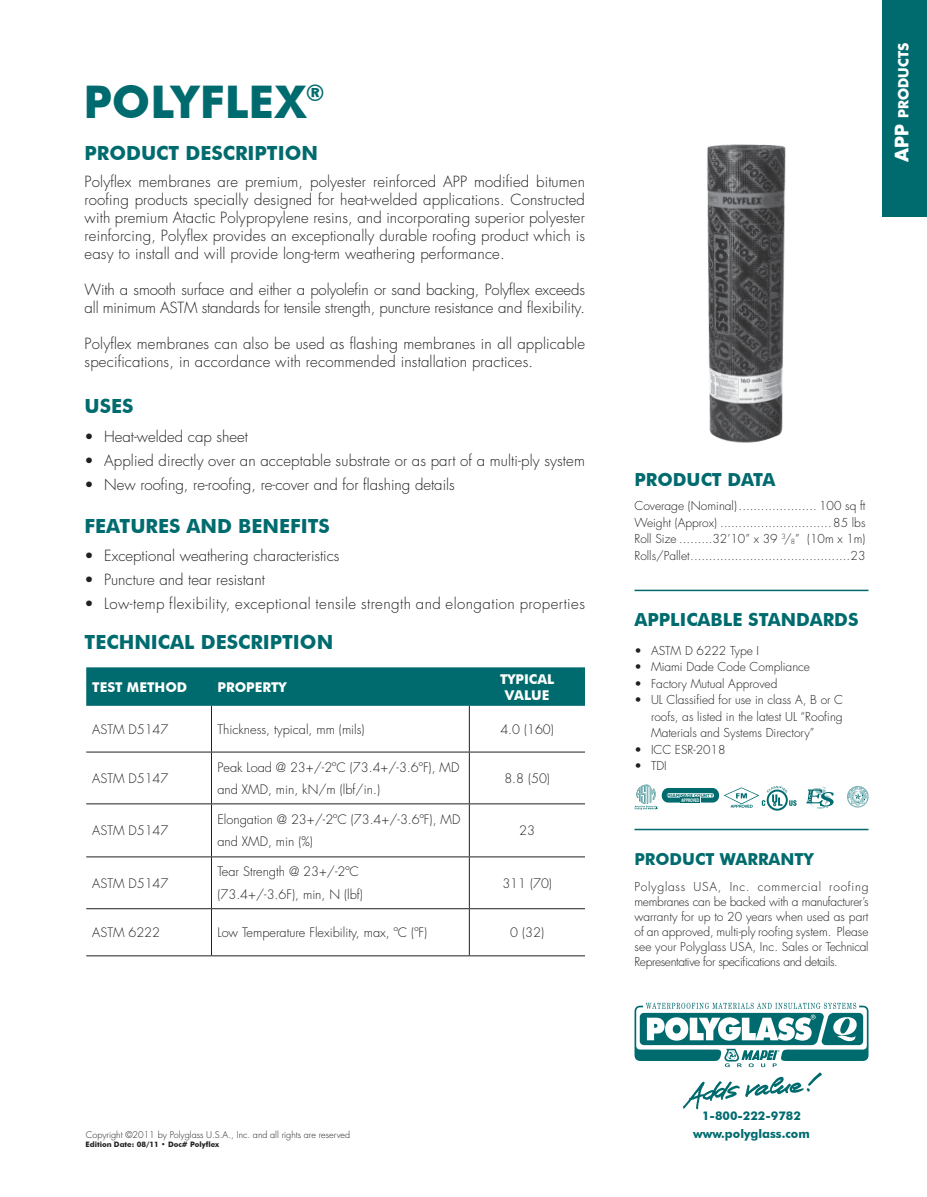
<style>
.page{position:relative;width:927px;height:1197px;background:#fff}
.page>*{position:absolute;margin:0;border:0;box-sizing:border-box;transform-origin:0 0}
.Normale{font:700 45px "Futura BT";color:#006b6e}
.t1{font:700 19.5px "Futura BT";color:#006b6e}
.t2{font:700 18px "Futura BT";color:#006b6e}
.t3{font:700 16.5px "Futura BT";color:#006b6e}
.t4{font:300 15px/18px "Futura";letter-spacing:.01em;color:#231f20;text-align:justify}
.t5{font:300 15px/18px "Futura";letter-spacing:-.01em;color:#231f20}
.t6{font:300 15px "Futura";letter-spacing:.03em;color:#231f20}
.t7{font:700 13.5px "Futura BT";color:#fff}
.t8{font:700 13.5px "Futura";color:#fff}
.Normale-2{font:300 12.75px/22.5px "Futura";color:#231f20}
.t9{font:300 12px/15px "Futura";color:#231f20;text-align:justify}
.t10{font:700 12px "Futura BT";color:#006b6e}
.t11{font:300 9px "Futura";color:#231f20}
.t12{font:700 7.5px "Futura BT";color:#231f20}
.t13{font:700 5.1px "Gill Sans";color:#fff;scale:.61 1}
.t14{font:700 4.35px "Gill Sans";color:#006b6e}
.s1{font-size:18px}
</style>
<div class="page">
<img style="left:707px;top:144px;width:79px;height:299px">
<div style="left:86px;top:667px;width:499px;height:39px;background:#006b6e"></div>
<hr style="left:86px;top:752px;width:126px;height:1px;background:#231f20">
<hr style="left:212px;top:752px;width:257px;height:1px;background:#231f20">
<hr style="left:469px;top:752px;width:116px;height:1px;background:#231f20">
<hr style="left:86px;top:803px;width:126px;height:1px;background:#231f20">
<hr style="left:212px;top:803px;width:257px;height:1px;background:#231f20">
<hr style="left:469px;top:803px;width:116px;height:1px;background:#231f20">
<hr style="left:86px;top:857px;width:126px;height:1px;background:#231f20">
<hr style="left:212px;top:857px;width:257px;height:1px;background:#231f20">
<hr style="left:469px;top:857px;width:116px;height:1px;background:#231f20">
<hr style="left:86px;top:908px;width:126px;height:1px;background:#231f20">
<hr style="left:212px;top:908px;width:257px;height:1px;background:#231f20">
<hr style="left:469px;top:908px;width:116px;height:1px;background:#231f20">
<hr style="left:86px;top:955px;width:126px;height:1px;background:#231f20">
<hr style="left:212px;top:955px;width:257px;height:1px;background:#231f20">
<hr style="left:469px;top:955px;width:116px;height:1px;background:#231f20">
<hr style="left:211px;top:706px;width:1px;height:46px;background:#231f20">
<hr style="left:469px;top:706px;width:1px;height:46px;background:#231f20">
<hr style="left:211px;top:752px;width:1px;height:51px;background:#231f20">
<hr style="left:469px;top:752px;width:1px;height:51px;background:#231f20">
<hr style="left:211px;top:804px;width:1px;height:53px;background:#231f20">
<hr style="left:469px;top:804px;width:1px;height:53px;background:#231f20">
<hr style="left:211px;top:857px;width:1px;height:51px;background:#231f20">
<hr style="left:469px;top:857px;width:1px;height:51px;background:#231f20">
<hr style="left:211px;top:909px;width:1px;height:46px;background:#231f20">
<hr style="left:469px;top:909px;width:1px;height:46px;background:#231f20">
<hr style="left:634px;top:590px;width:234px;height:1px;background:#006b6e">
<hr style="left:634px;top:829px;width:234px;height:1px;background:#006b6e">
<svg style="left:847px;top:786px;width:22px;height:21px"></svg>
<svg style="left:806px;top:786px;width:28px;height:23px"></svg>
<div style="left:882px;top:0;width:45px;height:216px;background:#006b6e"></div>
<svg style="left:683px;top:1073px;width:139px;height:37px"></svg>
<svg style="left:635px;top:1003px;width:234px;height:64px"></svg>
<svg style="left:634px;top:785px;width:163px;height:26px"></svg>
<p class="Normale" style="left:83px;top:75px;width:243px">POLYFLEX<sup>®</sup></p>
<p class="t1" style="left:85px;top:142px;width:235px">PRODUCT DESCRIPTION</p>
<p class="t4" style="left:85px;top:173px;width:502px">Polyflex membranes are premium, polyester reinforced APP modified bitumen roofing products specially designed for heat-welded applications. Constructed with premium Atactic Polypropylene resins, and incorporating superior polyester reinforcing, Polyflex provides an exceptionally durable roofing product which is easy to install and will provide long-term weathering performance.</p>
<p class="t5" style="left:85px;top:281px;width:502px">With a smooth surface and either a polyolefin or sand backing, Polyflex exceeds all minimum ASTM standards for tensile strength, puncture resistance and flexibility.</p>
<p class="t4" style="left:85px;top:335px;width:502px">Polyflex membranes can also be used as flashing membranes in all applicable specifications, in accordance with recommended installation practices.</p>
<p class="t1" style="left:85px;top:394px;width:50px">USES</p>
<p class="t4" style="left:85px;top:428px;width:165px">• Heat-welded cap sheet</p>
<p class="t4" style="left:85px;top:452px;width:502px">• Applied directly over an acceptable substrate or as part of a multi-ply system</p>
<p class="t4" style="left:85px;top:476px;width:372px">• New roofing, re-roofing, re-cover and for flashing details</p>
<p class="t1" style="left:85px;top:514px;width:247px">FEATURES AND BENEFITS</p>
<p class="t4" style="left:85px;top:547px;width:256px">• Exceptional weathering characteristics</p>
<p class="t4" style="left:85px;top:571px;width:182px">• Puncture and tear resistant</p>
<p class="t6" style="left:85px;top:595px;width:502px">• Low-temp flexibility, exceptional tensile strength and elongation properties</p>
<p class="t1" style="left:85px;top:631px;width:250px">TECHNICAL DESCRIPTION</p>
<p class="t7" style="left:92px;top:679px;width:96px">TEST METHOD</p>
<p class="t7" style="left:218px;top:679px;width:71px">PROPERTY</p>
<p class="t7" style="left:500px;top:671px;width:56px">TYPICAL</p>
<p class="t7" style="left:505px;top:687px;width:46px">VALUE</p>
<p class="Normale-2" style="left:92px;top:718px;width:78px">ASTM D5147</p>
<p class="Normale-2" style="left:218px;top:718px;width:149px">Thickness, typical, mm (mils)</p>
<p class="Normale-2" style="left:500px;top:718px;width:55px">4.0 (160)</p>
<p class="Normale-2" style="left:92px;top:767px;width:78px">ASTM D5147</p>
<p class="Normale-2" style="left:218px;top:756px;width:243px">Peak Load @ 23+/-2ºC (73.4+/-3.6ºF), MD and XMD, min, kN/m (lbf/in.)</p>
<p class="Normale-2" style="left:504px;top:767px;width:47px">8.8 (50)</p>
<p class="Normale-2" style="left:92px;top:820px;width:78px">ASTM D5147</p>
<p class="Normale-2" style="left:218px;top:808px;width:244px">Elongation @ 23+/-2ºC (73.4+/-3.6ºF), MD and XMD, min (%)</p>
<p class="Normale-2" style="left:519px;top:820px;width:17px">23</p>
<p class="Normale-2" style="left:92px;top:872px;width:78px">ASTM D5147</p>
<p class="Normale-2" style="left:218px;top:861px;width:147px">Tear Strength @ 23+/-2ºC (73.4+/-3.6F), min, N (lbf)</p>
<p class="Normale-2" style="left:502px;top:872px;width:51px">311 (70)</p>
<p class="Normale-2" style="left:92px;top:922px;width:69px">ASTM 6222</p>
<p class="Normale-2" style="left:218px;top:922px;width:211px">Low Temperature Flexibility, max, ºC (ºF)</p>
<p class="Normale-2" style="left:510px;top:922px;width:35px">0 (32)</p>
<p class="t8" style="left:894px;top:162px;width:121px;rotate:-90deg"><span class="s1">APP</span> PRODUCTS</p>
<p class="t2" style="left:634px;top:469px;width:143px">PRODUCT DATA</p>
<p class="t9" style="left:634px;top:499px;width:233px">Coverage (Nominal)..................... 100 sq ft</p>
<p class="t9" style="left:634px;top:515px;width:233px">Weight (Approx) ..............................85 lbs</p>
<p class="t9" style="left:634px;top:532px;width:233px">Roll Size .........32’10” x 39 <sup>3</sup>/<sub>8</sub>” (10m x 1m)</p>
<p class="t9" style="left:634px;top:548px;width:233px">Rolls/Pallet...........................................23</p>
<p class="t2" style="left:634px;top:609px;width:226px">APPLICABLE STANDARDS</p>
<p class="t9" style="left:634px;top:643px;width:126px">• ASTM D 6222 Type I</p>
<p class="t9" style="left:634px;top:660px;width:177px">• Miami Dade Code Compliance</p>
<p class="t9" style="left:634px;top:676px;width:144px">• Factory Mutual Approved</p>
<p class="t9" style="left:651px;top:692px;width:194px;line-height:16.5px;text-indent:-16px">• UL Classified for use in class A, B or C roofs, as listed in the latest UL “Roofing Materials and Systems Directory”</p>
<p class="t9" style="left:634px;top:742px;width:92px">• ICC ESR-2018</p>
<p class="t9" style="left:634px;top:759px;width:34px">• TDI</p>
<p class="t14" style="left:667px;top:793px;width:48px">MIAMI DADE COUNTY</p>
<p class="t13" style="left:681px;top:797px;width:31px">APPROVED</p>
<p class="t3" style="left:634px;top:849px;width:181px">PRODUCT WARRANTY</p>
<p class="t9" style="left:634px;top:879px;width:236px">Polyglass USA, Inc. commercial roofing membranes can be backed with a manufacturer’s warranty for up to 20 years when used as part of an approved, multi-ply roofing system. Please see your Polyglass USA, Inc. Sales or Technical Representative for specifications and details.</p>
<p class="t11" style="left:86px;top:1129px;width:266px">Copyright ©2011 by Polyglass U.S.A., Inc. and all rights are reserved</p>
<p class="t12" style="left:86px;top:1140px;width:135px">Edition Date: 08/11 • Doc# Polyflex</p>
<p class="t10" style="left:702px;top:1109px;width:100px">1-800-222-9782</p>
<p class="t10" style="left:693px;top:1127px;width:118px">www.polyglass.com</p>
</div>
